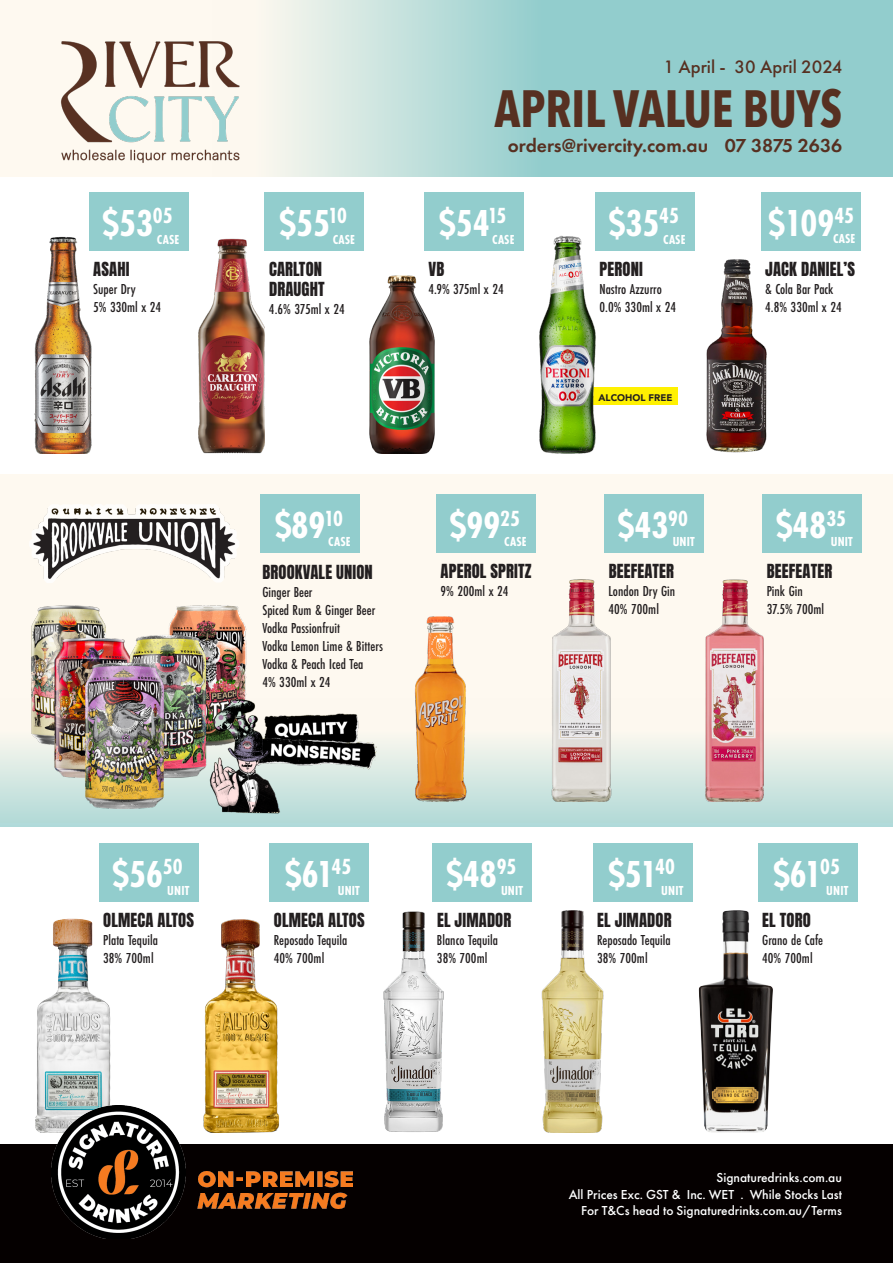
<style>
.page{position:relative;width:893px;height:1263px;background:#fff}
.page>*{position:absolute;margin:0;border:0;box-sizing:border-box;transform-origin:0 0}
.t1{font:700 52.35px "Avenir Next Condensed";color:#573021;scale:.92 1}
.t2{font:700 39px "Futura PT Cond";color:#fff}
.t3{font:600 19.5px "Futura PT";color:#573021}
.t4{font:500 18.75px "Futura PT";color:#573021}
.t5{font:16.5px/19.8px "Anton";letter-spacing:.01em;color:#231f20}
.t6{font:500 15px "Futura PT Cond";color:#231f20}
.t7{font:500 13.5px/16.2px "Futura PT";color:#fff;text-align:right}
.t8{font:700 13.5px "Futura PT Cond";letter-spacing:.01em;color:#fff}
.t9{font:900 9.6px "Avenir";color:#231f20}
</style>
<div class="page">
<div style="left:0;top:0;width:893px;height:176px;background:#fef9f0"></div>
<svg style="left:280px;top:0;width:613px;height:176px;background:#a6d5d3"></svg>
<img style="left:61px;top:41px;width:179px;height:122px">
<div style="left:0;top:474px;width:893px;height:349px;background:#fef9f0"></div>
<div style="left:0;top:698px;width:893px;height:129px;background:linear-gradient(to bottom,#fffef4,#b3dad8)"></div>
<img style="left:169px;top:605px;width:78px;height:92px">
<img style="left:34px;top:236px;width:58px;height:218px">
<img style="left:369px;top:275px;width:66px;height:179px">
<img style="left:27px;top:605px;width:79px;height:140px">
<img style="left:706px;top:259px;width:61px;height:194px">
<img style="left:399px;top:617px;width:83px;height:184px">
<img style="left:540px;top:579px;width:82px;height:222px">
<img style="left:383px;top:911px;width:61px;height:221px">
<img style="left:541px;top:910px;width:63px;height:223px">
<img style="left:698px;top:910px;width:75px;height:223px">
<img style="left:35px;top:918px;width:80px;height:215px">
<img style="left:203px;top:919px;width:76px;height:214px">
<img style="left:693px;top:579px;width:83px;height:222px">
<img style="left:52px;top:632px;width:75px;height:145px">
<img style="left:127px;top:628px;width:83px;height:149px">
<img style="left:198px;top:236px;width:67px;height:218px">
<div style="left:604px;top:494px;width:100px;height:59px;background:#92cdcd"></div>
<div style="left:89px;top:192px;width:99px;height:59px;background:#92cdcd"></div>
<div style="left:436px;top:494px;width:100px;height:59px;background:#92cdcd"></div>
<div style="left:260px;top:494px;width:100px;height:59px;background:#92cdcd"></div>
<div style="left:265px;top:192px;width:99px;height:59px;background:#92cdcd"></div>
<div style="left:424px;top:192px;width:100px;height:59px;background:#92cdcd"></div>
<div style="left:595px;top:192px;width:100px;height:59px;background:#92cdcd"></div>
<div style="left:761px;top:192px;width:99px;height:59px;background:#92cdcd"></div>
<div style="left:99px;top:843px;width:99px;height:59px;background:#92cdcd"></div>
<div style="left:433px;top:843px;width:99px;height:59px;background:#92cdcd"></div>
<div style="left:593px;top:843px;width:99px;height:59px;background:#92cdcd"></div>
<div style="left:758px;top:843px;width:99px;height:59px;background:#92cdcd"></div>
<div style="left:270px;top:843px;width:99px;height:59px;background:#92cdcd"></div>
<div style="left:762px;top:494px;width:100px;height:59px;background:#92cdcd"></div>
<img style="left:83px;top:656px;width:83px;height:152px">
<img style="left:30px;top:504px;width:209px;height:79px">
<img style="left:204px;top:697px;width:176px;height:117px">
<div style="left:590px;top:388px;width:87px;height:17px;background:#fff101"></div>
<img style="left:539px;top:235px;width:62px;height:219px">
<div style="left:0;top:1144px;width:893px;height:119px;background:#050000"></div>
<img style="left:51px;top:1106px;width:134px;height:132px">
<img style="left:198px;top:1171px;width:155px;height:38px">
<p class="t4" style="left:664px;top:56px;width:180px">1 April - 30 April 2024</p>
<h1 class="t1" style="left:494px;top:76px;width:380px">APRIL VALUE BUYS</h1>
<h3 class="t3" style="left:508px;top:133px;width:336px">orders@rivercity.com.au 07 3875 2636</h3>
<p class="t2" style="left:102px;top:201px;width:72px">$53<sup>05</sup></p>
<p class="t8" style="left:157px;top:232px;width:24px">CASE</p>
<p class="t2" style="left:279px;top:201px;width:69px">$55<sup>10</sup></p>
<p class="t8" style="left:333px;top:232px;width:24px">CASE</p>
<p class="t2" style="left:439px;top:201px;width:69px">$54<sup>15</sup></p>
<p class="t8" style="left:492px;top:232px;width:24px">CASE</p>
<p class="t2" style="left:609px;top:201px;width:72px">$35<sup>45</sup></p>
<p class="t8" style="left:663px;top:232px;width:24px">CASE</p>
<p class="t2" style="left:768px;top:200px;width:88px">$109<sup>45</sup></p>
<p class="t8" style="left:833px;top:231px;width:24px">CASE</p>
<p class="t5" style="left:93px;top:261px;width:38px">ASAHI</p>
<p class="t6" style="left:93px;top:280px;width:44px">Super Dry</p>
<p class="t6" style="left:93px;top:298px;width:70px">5% 330ml x 24</p>
<p class="t5" style="left:269px;top:261px;width:57px">CARLTON<br>DRAUGHT</p>
<p class="t6" style="left:269px;top:300px;width:77px">4.6% 375ml x 24</p>
<p class="t5" style="left:429px;top:261px;width:17px">VB</p>
<p class="t6" style="left:428px;top:280px;width:77px">4.9% 375ml x 24</p>
<p class="t5" style="left:600px;top:261px;width:45px">PERONI</p>
<p class="t6" style="left:599px;top:280px;width:64px">Nastro Azzurro</p>
<p class="t6" style="left:599px;top:298px;width:78px">0.0% 330ml x 24</p>
<p class="t5" style="left:765px;top:261px;width:91px">JACK DANIEL’S</p>
<p class="t6" style="left:765px;top:280px;width:70px">&amp; Cola Bar Pack</p>
<p class="t6" style="left:765px;top:298px;width:78px">4.8% 330ml x 24</p>
<p class="t9" style="left:598px;top:389px;width:75px">ALCOHOL FREE</p>
<p class="t2" style="left:275px;top:503px;width:70px">$89<sup>10</sup></p>
<p class="t8" style="left:328px;top:534px;width:24px">CASE</p>
<p class="t2" style="left:450px;top:503px;width:72px">$99<sup>25</sup></p>
<p class="t8" style="left:504px;top:534px;width:24px">CASE</p>
<p class="t2" style="left:618px;top:503px;width:72px">$43<sup>90</sup></p>
<p class="t8" style="left:673px;top:534px;width:23px">UNIT</p>
<p class="t2" style="left:776px;top:503px;width:72px">$48<sup>35</sup></p>
<p class="t8" style="left:831px;top:534px;width:23px">UNIT</p>
<p class="t5" style="left:262px;top:563px;width:112px">BROOKVALE UNION</p>
<p class="t6" style="left:262px;top:583px;width:52px">Ginger Beer</p>
<p class="t6" style="left:262px;top:601px;width:114px">Spiced Rum &amp; Ginger Beer</p>
<p class="t6" style="left:262px;top:619px;width:79px">Vodka Passionfruit</p>
<p class="t6" style="left:262px;top:637px;width:122px">Vodka Lemon Lime &amp; Bitters</p>
<p class="t6" style="left:262px;top:655px;width:103px">Vodka &amp; Peach Iced Tea</p>
<p class="t6" style="left:262px;top:673px;width:70px">4% 330ml x 24</p>
<p class="t5" style="left:441px;top:563px;width:93px">APEROL SPRITZ</p>
<p class="t6" style="left:440px;top:582px;width:70px">9% 200ml x 24</p>
<p class="t5" style="left:609px;top:563px;width:67px">BEEFEATER</p>
<p class="t6" style="left:609px;top:582px;width:68px">London Dry Gin</p>
<p class="t6" style="left:609px;top:600px;width:52px">40% 700ml</p>
<p class="t5" style="left:767px;top:563px;width:67px">BEEFEATER</p>
<p class="t6" style="left:767px;top:582px;width:38px">Pink Gin</p>
<p class="t6" style="left:767px;top:600px;width:59px">37.5% 700ml</p>
<p class="t2" style="left:112px;top:852px;width:72px">$56<sup>50</sup></p>
<p class="t8" style="left:167px;top:883px;width:23px">UNIT</p>
<p class="t2" style="left:285px;top:852px;width:68px">$61<sup>45</sup></p>
<p class="t8" style="left:338px;top:883px;width:23px">UNIT</p>
<p class="t2" style="left:446px;top:852px;width:72px">$48<sup>95</sup></p>
<p class="t8" style="left:501px;top:883px;width:23px">UNIT</p>
<p class="t2" style="left:608px;top:852px;width:68px">$51<sup>40</sup></p>
<p class="t8" style="left:661px;top:883px;width:23px">UNIT</p>
<p class="t2" style="left:773px;top:852px;width:68px">$61<sup>05</sup></p>
<p class="t8" style="left:826px;top:883px;width:23px">UNIT</p>
<p class="t5" style="left:103px;top:911px;width:92px">OLMECA ALTOS</p>
<p class="t6" style="left:103px;top:931px;width:56px">Plata Tequila</p>
<p class="t6" style="left:103px;top:949px;width:52px">38% 700ml</p>
<p class="t5" style="left:274px;top:911px;width:92px">OLMECA ALTOS</p>
<p class="t6" style="left:274px;top:931px;width:75px">Reposado Tequila</p>
<p class="t6" style="left:274px;top:949px;width:52px">40% 700ml</p>
<p class="t5" style="left:437px;top:911px;width:76px">EL JIMADOR</p>
<p class="t6" style="left:437px;top:931px;width:63px">Blanco Tequila</p>
<p class="t6" style="left:437px;top:949px;width:52px">38% 700ml</p>
<p class="t5" style="left:597px;top:911px;width:76px">EL JIMADOR</p>
<p class="t6" style="left:597px;top:931px;width:75px">Reposado Tequila</p>
<p class="t6" style="left:597px;top:949px;width:52px">38% 700ml</p>
<p class="t5" style="left:762px;top:911px;width:50px">EL TORO</p>
<p class="t6" style="left:762px;top:931px;width:62px">Grano de Cafe</p>
<p class="t6" style="left:762px;top:949px;width:52px">40% 700ml</p>
<p class="t7" style="left:569px;top:1170px;width:275px">Signaturedrinks.com.au<br>All Prices Exc. GST &amp; Inc. WET . While Stocks Last<br>For T&amp;Cs head to Signaturedrinks.com.au/Terms</p>
</div>
